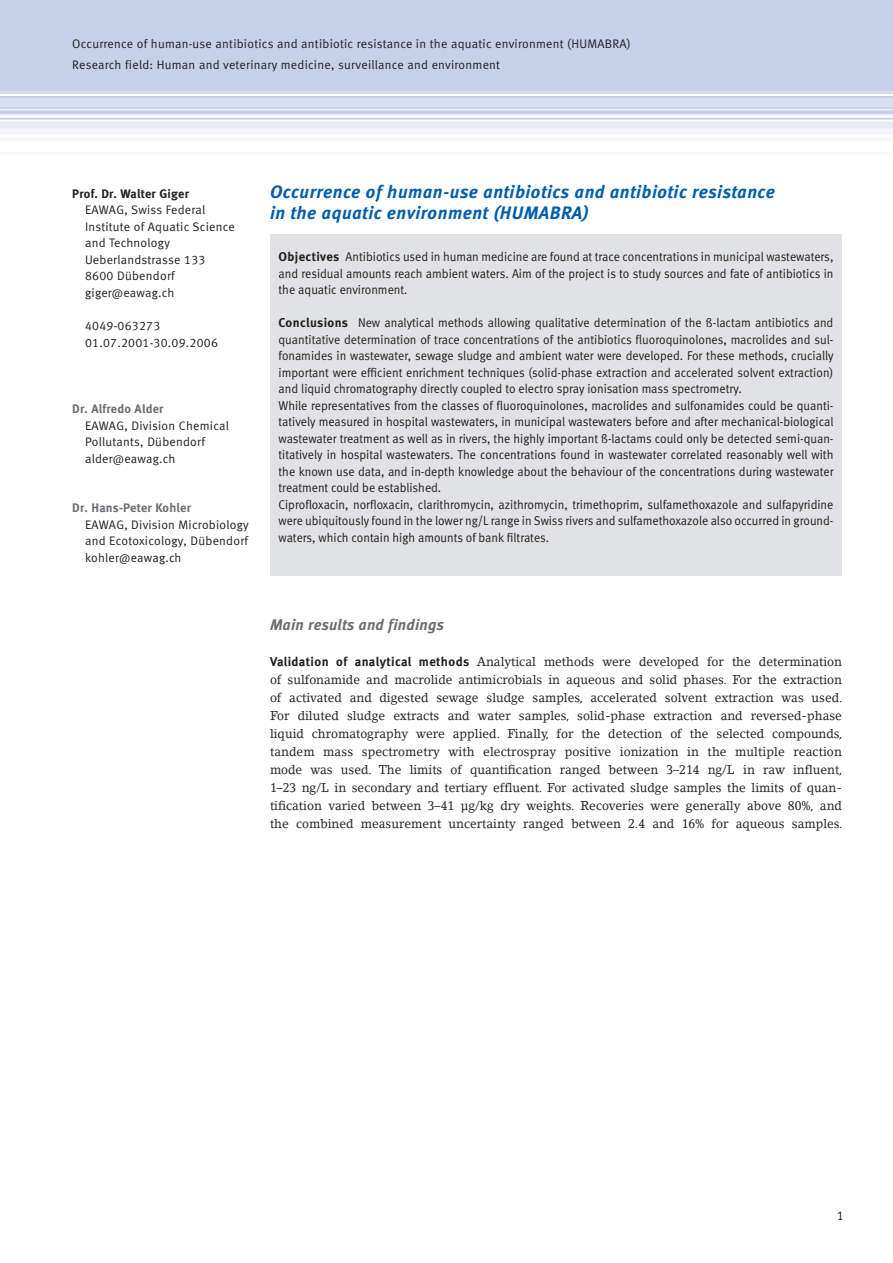
<style>
.page{position:relative;width:893px;height:1263px;background:#fff}
.page>*{position:absolute;margin:0;border:0;box-sizing:border-box;transform-origin:0 0}
.t1{font:italic 18px/21px "Meta Bold LF";letter-spacing:.03em;color:#015eab}
.t2{font:italic 15.3px "Meta Bold LF";letter-spacing:.02em;color:#6c6d70}
.t3{font:12.75px/16.5px "Meta Normal LF";color:#231f20;text-align:justify;scale:.95 1}
.t4{font:12.75px/18px "Lino Letter";color:#231f20;text-align:justify;scale:.95 1}
.t5{font:12.3px/16.5px "Meta Normal LF";letter-spacing:.02em;color:#231f20}
.t6{font:12.3px "Meta Bold LF";letter-spacing:.02em;color:#6c6d70}
.t7{font:12.3px "Meta Bold LF";letter-spacing:.02em;color:#231f20}
.s1{font-family:"Meta Bold LF"}
</style>
<div class="page">
<div style="left:0;top:0;width:893px;height:156px;background:#c6d0e9"></div>
<img style="left:0;top:91px;width:893px;height:65px">
<div style="left:270px;top:234px;width:572px;height:342px;background:#e1e2e4"></div>
<p class="t5" style="left:72px;top:33px;width:560px;line-height:20.7px">Occurrence of human-use antibiotics and antibiotic resistance in the aquatic environment (HUMABRA)<br>Research field: Human and veterinary medicine, surveillance and environment</p>
<p class="t7" style="left:72px;top:186px;width:118px">Prof. Dr. Walter Giger</p>
<p class="t5" style="left:85px;top:202px;width:151px">EAWAG, Swiss Federal<br>Institute of Aquatic Science and Technology<br>Ueberlandstrasse 1 33<br>8600 Dübendorf giger@eawag.ch</p>
<p class="t5" style="left:85px;top:317px;width:134px;line-height:17.2px">4049-063273<br>01 .07.2001 -30.09.2006</p>
<p class="t6" style="left:72px;top:401px;width:93px">Dr. Alfredo Alder</p>
<p class="t5" style="left:85px;top:417px;width:145px">EAWAG, Division Chemical<br>Pollutants, Dübendorf alder@eawag.ch</p>
<p class="t6" style="left:72px;top:500px;width:120px">Dr. Hans-Peter Kohler</p>
<p class="t5" style="left:85px;top:516px;width:165px;text-align:justify">EAWAG, Division Microbiology and Ecotoxicology, Dübendorf kohler@eawag.ch</p>
<h1 class="t1" style="left:270px;top:181px;width:506px">Occurrence of human-use antibiotics and antibiotic resistance in the aquatic environment (HUMABRA)</h1>
<p class="t3" style="left:279px;top:248px;width:586px"><span class="s1">Objectives</span> Antibiotics used in human medicine are found at trace concentrations in municipal wastewaters, and residual amounts reach ambient waters. Aim of the project is to study sources and fate of antibiotics in the aquatic environment.</p>
<p class="t3" style="left:279px;top:314px;width:586px;text-align:left"><span class="s1">Conclusions</span> New analytical methods allowing qualitative determination of the ß-lactam antibiotics and quantitative determination of trace concentrations of the antibiotics fluoroquinolones, macrolides and sul&shy;fonamides in wastewater, sewage sludge and ambient water were developed. For these methods, crucially important were efficient enrichment techniques (solid-phase extraction and accelerated solvent extraction) and liquid chromatography directly coupled to electro spray ionisation mass spectrometry.<br>While representatives from the classes of fluoroquinolones, macrolides and sulfonamides could be quanti&shy;tatively measured in hospital wastewaters, in municipal wastewaters before and after mechanical-biological wastewater treatment as well as in rivers, the highly important ß-lactams could only be detected semi-quan&shy;titatively in hospital wastewaters. The concentrations found in wastewater correlated reasonably well with the known use data, and in-depth knowledge about the behaviour of the concentrations during wastewater treatment could be established.<br>Ciprofloxacin, norfloxacin, clarithromycin, azithromycin, trimethoprim, sulfamethoxazole and sulfapyridine were ubiquitously found in the lower ng/L range in Swiss rivers and sulfamethoxazole also occurred in ground&shy;waters, which contain high amounts of bank filtrates.</p>
<p class="t2" style="left:270px;top:616px;width:176px">Main results and findings</p>
<p class="t4" style="left:270px;top:652px;width:604px"><span class="s1">Validation of analytical methods</span> Analytical methods were developed for the determination of sulfonamide and macrolide antimicrobials in aqueous and solid phases. For the extraction of activated and digested sewage sludge samples, accelerated solvent extraction was used.<br>For diluted sludge extracts and water samples, solid-phase extraction and reversed-phase liquid chromatography were applied. Finally, for the detection of the selected compounds, tandem mass spectrometry with electrospray positive ionization in the multiple reaction mode was used. The limits of quantification ranged between 3–214 ng/L in raw influent, 1–23 ng/L in secondary and tertiary effluent. For activated sludge samples the limits of quan&shy;tification varied between 3–41 µg/kg dry weights. Recoveries were generally above 80%, and the combined measurement uncertainty ranged between 2.4 and 16% for aqueous samples.</p>
</div>
